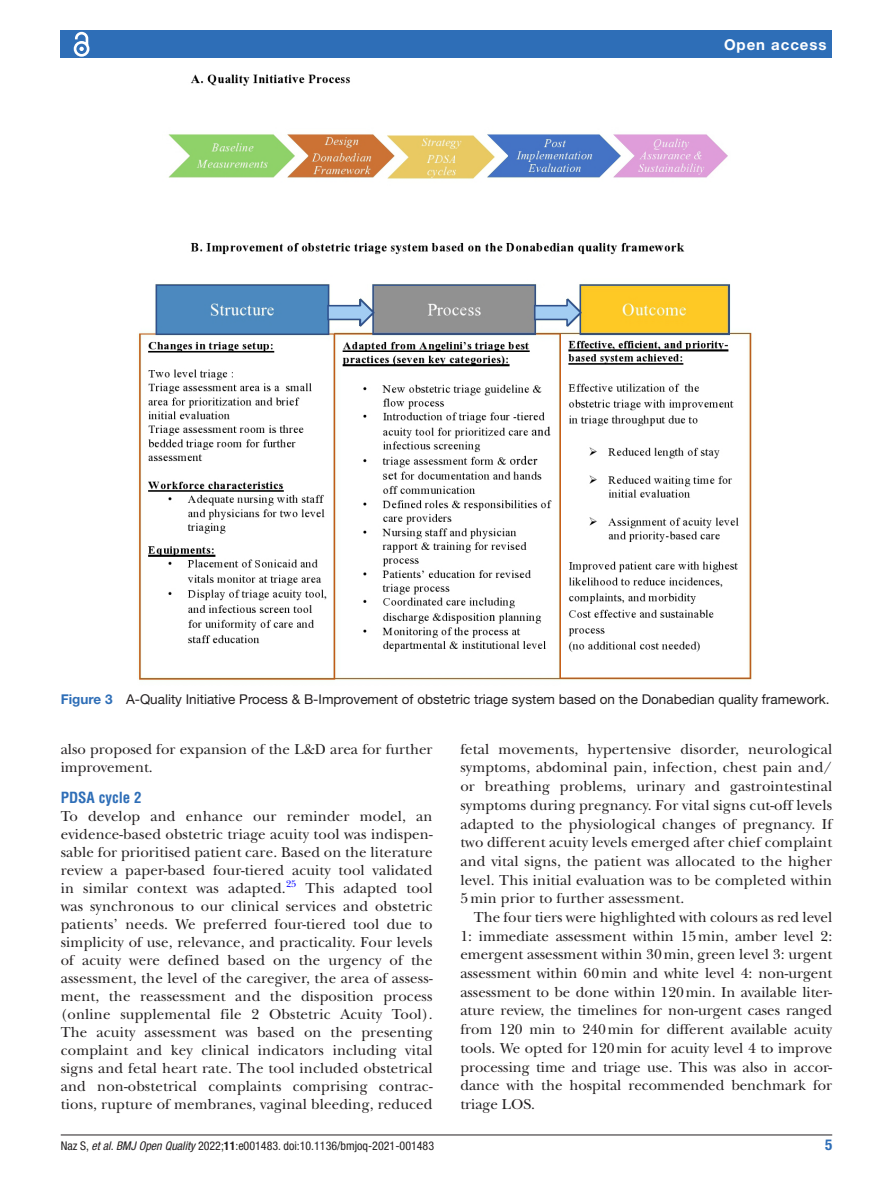
<style>
.page{position:relative;width:893px;height:1191px;background:#fff}
.page>*{position:absolute;margin:0;border:0;box-sizing:border-box;transform-origin:0 0}
.t1{font:15px/18.8px "New Baskerville";letter-spacing:.01em;color:#231f20;text-align:justify}
.t2{font:700 15px "Helvetica Neue LT Std";letter-spacing:.065em;color:#fff}
.t3{font:700 condensed 15px "Helvetica LT Std";color:#2e6eb7}
.t4{font:700 condensed 15px "Helvetica Neue LT Std";color:#2e6eb7}
.t5{font:13.5px "Helvetica Neue LT Std";color:#231f20}
.t6{font:condensed 12px "Helvetica Neue LT Std";color:#231f20}
.s1{font-weight:700;color:#2e6eb7}
.s2{font-style:italic}
.s3{font-weight:700}
</style>
<div class="page">
<hr style="left:61px;top:1134px;width:771px;height:1px;background:#231f20">
<div style="left:61px;top:31px;width:771px;height:27px;background:#2e6eb7"></div>
<svg style="left:73px;top:31px;width:17px;height:26px"></svg>
<img style="left:138px;top:74px;width:614px;height:606px">
<p class="t2" style="left:724px;top:35px;width:104px">Open access</p>
<p class="t5" style="left:61px;top:691px;width:770px"><span class="s1">Figure 3</span> A-Quality Initiative Process &amp; B-Improvement of obstetric triage system based on the Donabedian quality framework.</p>
<p class="t1" style="left:61px;top:740px;width:373px;line-height:18px">also proposed for expansion of the L&amp;D area for further improvement.</p>
<p class="t3" style="left:61px;top:788px;width:82px">PDSA cycle 2</p>
<p class="t1" style="left:61px;top:807px;width:373px;line-height:18px">To develop and enhance our reminder model, an evidence-based obstetric triage acuity tool was indispen&shy;sable for prioritised patient care. Based on the literature review a paper-based four-tiered acuity tool validated in similar context was adapted.<sup>25</sup></p>
<p class="t1" style="left:61px;top:879px;width:373px;line-height:18px;text-indent:245px">This adapted tool was synchronous to our clinical services and obstetric patients’ needs. We preferred four-tiered tool due to simplicity of use, relevance, and practicality. Four levels of acuity were defined based on the urgency of the assessment, the level of the caregiver, the area of assess&shy;ment, the reassessment and the disposition process (online supplemental file 2 Obstetric Acuity Tool).<br>The acuity assessment was based on the presenting complaint and key clinical indicators including vital signs and fetal heart rate. The tool included obstetrical and non-obstetrical complaints comprising contrac&shy;tions, rupture of membranes, vaginal bleeding, reduced</p>
<p class="t1" style="left:460px;top:739px;width:373px">fetal movements, hypertensive disorder, neurological symptoms, abdominal pain, infection, chest pain and/ or breathing problems, urinary and gastrointestinal symptoms during pregnancy. For vital signs cut-off levels adapted to the physiological changes of pregnancy. If two different acuity levels emerged after chief complaint and vital signs, the patient was allocated to the higher level. This initial evaluation was to be completed within 5 min prior to further assessment.</p>
<p class="t1" style="left:460px;top:908px;width:373px;text-indent:14px">The four tiers were highlighted with colours as red level 1: immediate assessment within 15min, amber level 2: emergent assessment within 30min, green level 3: urgent assessment within 60min and white level 4: non-urgent assessment to be done within 120min. In available liter&shy;ature review, the timelines for non-urgent cases ranged from 120 min to 240min for different available acuity tools. We opted for 120min for acuity level 4 to improve processing time and triage use. This was also in accor&shy;dance with the hospital recommended benchmark for triage LOS.</p>
<p class="t6" style="left:61px;top:1138px;width:375px">Naz S, <span class="s2">et al</span>. <span class="s2">BMJ Open Quality</span> 2022;<span class="s3">11</span>:e001483. doi:10.1136/bmjoq-2021-001483</p>
<p class="t4" style="left:825px;top:1135px;width:9px">5</p>
</div>
